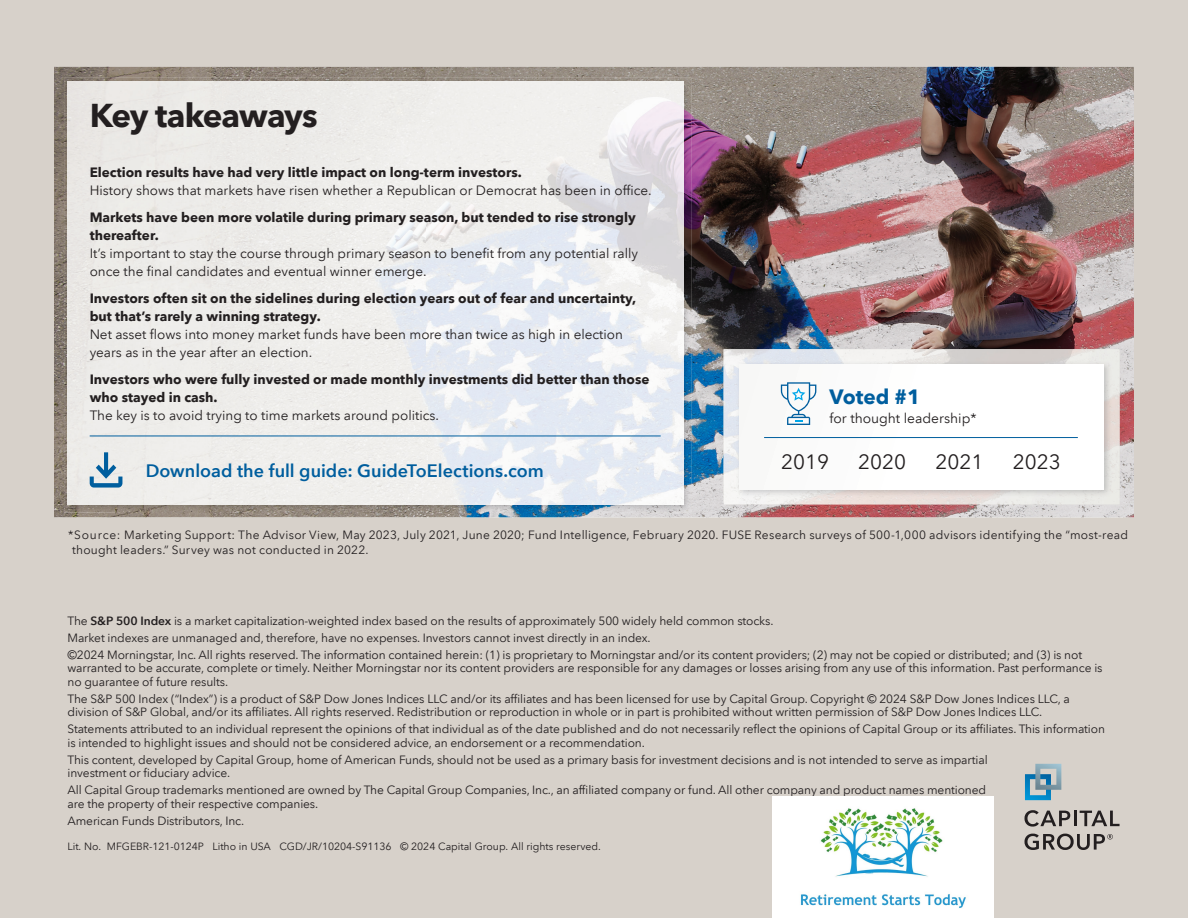
<style>
.page{position:relative;width:1188px;height:918px;background:#d7d1ca}
.page>*{position:absolute;margin:0;border:0;box-sizing:border-box;transform-origin:0 0}
.t1{font:700 33px "Avenir Next LT Com";letter-spacing:-.03em;color:#231f20}
.t2{font:20.7px "Avenir Next LT Com";color:#231f20}
.t3{font:700 20.7px "Avenir Next LT Com";color:#005e9e}
.t4{font:600 18px "Avenir Next LT Com";color:#005e9e}
.t5{font:13.8px "Avenir Next LT Com";color:#231f20}
.t6{font:13.5px/18px "Avenir Next LT Com";color:#231f20}
.t7{font:700 13.5px/18px "Avenir Next LT Com";color:#231f20}
.t8{font:12px/13.5px "Avenir Next LT Com";letter-spacing:-.01em;color:#231f20}
.t9{font:12px/15px "Avenir Next LT Com";letter-spacing:.02em;color:#231f20}
.t10{font:10.5px "Avenir Next LT Com";letter-spacing:-.005em;color:#231f20}
.s1{font-weight:600}
</style>
<div class="page">
<img style="left:54px;top:67px;width:1080px;height:450px">
<img style="left:64px;top:78px;width:627px;height:47px">
<img style="left:64px;top:125px;width:52px;height:388px">
<img style="left:639px;top:125px;width:52px;height:388px">
<img style="left:116px;top:504px;width:523px;height:9px">
<img style="left:68px;top:81px;width:615px;height:423px">
<svg style="left:1024px;top:810px;width:46px;height:17px"></svg>
<hr style="left:1074px;top:811px;width:3px;height:15px;background:#231f20">
<svg style="left:1080px;top:811px;width:40px;height:15px"></svg>
<svg style="left:1024px;top:834px;width:89px;height:16px"></svg>
<svg style="left:1025px;top:764px;width:36px;height:36px"></svg>
<img style="left:724px;top:349px;width:396px;height:155px">
<img style="left:736px;top:361px;width:376px;height:136px">
<div style="left:740px;top:365px;width:364px;height:124px;background:#fff"></div>
<hr style="left:764px;top:437px;width:314px;height:1px;background:#005e9e">
<svg style="left:90px;top:452px;width:32px;height:36px"></svg>
<hr style="left:90px;top:436px;width:571px;height:1px;background:#005e9e">
<svg style="left:781px;top:382px;width:35px;height:43px"></svg>
<img style="left:773px;top:797px;width:221px;height:121px">
<h1 class="t1" style="left:90px;top:95px;width:229px">Key takeaways</h1>
<p class="t7" style="left:90px;top:163px;width:434px">Election results have had very little impact on long-term investors.</p>
<p class="t6" style="left:90px;top:181px;width:564px">History shows that markets have risen whether a Republican or Democrat has been in office.</p>
<p class="t7" style="left:90px;top:208px;width:548px">Markets have been more volatile during primary season, but tended to rise strongly thereafter.</p>
<p class="t6" style="left:90px;top:244px;width:550px">It’s important to stay the course through primary season to benefit from any potential rally once the final candidates and eventual winner emerge.</p>
<p class="t7" style="left:90px;top:289px;width:548px">Investors often sit on the sidelines during election years out of fear and uncertainty, but that’s rarely a winning strategy.</p>
<p class="t6" style="left:90px;top:325px;width:535px">Net asset flows into money market funds have been more than twice as high in election years as in the year after an election.</p>
<p class="t7" style="left:90px;top:370px;width:561px">Investors who were fully invested or made monthly investments did better than those who stayed in cash.</p>
<p class="t6" style="left:90px;top:406px;width:351px">The key is to avoid trying to time markets around politics.</p>
<h3 class="t4" style="left:146px;top:460px;width:400px">Download the full guide: GuideToElections.com</h3>
<h2 class="t3" style="left:829px;top:384px;width:93px">Voted #1</h2>
<p class="t5" style="left:829px;top:409px;width:149px">for thought leadership*</p>
<h2 class="t2" style="left:781px;top:449px;width:50px">2019</h2>
<h2 class="t2" style="left:858px;top:449px;width:50px">2020</h2>
<h2 class="t2" style="left:936px;top:449px;width:50px">2021</h2>
<h2 class="t2" style="left:1013px;top:449px;width:50px">2023</h2>
<p class="t9" style="left:72px;top:528px;width:1058px;text-indent:-4px">*Source: Marketing Support: The Advisor View, May 2023, July 2021, June 2020; Fund Intelligence, February 2020. FUSE Research surveys of 500-1,000 advisors identifying the “most-read thought leaders.” Survey was not conducted in 2022.</p>
<p class="t8" style="left:68px;top:612px;width:1016px;line-height:17px">The <span class="s1">S&amp;P 500 Index</span> is a market capitalization-weighted index based on the results of approximately 500 widely held common stocks.<br>Market indexes are unmanaged and, therefore, have no expenses. Investors cannot invest directly in an index.<br>©2024 Morningstar, Inc. All rights reserved. The information contained herein: (1) is proprietary to Morningstar and/or its content providers; (2) may not be copied or distributed; and (3) is not</p>
<p class="t8" style="left:68px;top:661px;width:1037px">warranted to be accurate, complete or timely. Neither Morningstar nor its content providers are responsible for any damages or losses arising from any use of this information. Past performance is no guarantee of future results.</p>
<p class="t8" style="left:68px;top:692px;width:1004px">The S&amp;P 500 Index (“Index”) is a product of S&amp;P Dow Jones Indices LLC and/or its affiliates and has been licensed for use by Capital Group. Copyright © 2024 S&amp;P Dow Jones Indices LLC, a division of S&amp;P Global, and/or its affiliates. All rights reserved. Redistribution or reproduction in whole or in part is prohibited without written permission of S&amp;P Dow Jones Indices LLC.</p>
<p class="t8" style="left:68px;top:722px;width:1039px">Statements attributed to an individual represent the opinions of that individual as of the date published and do not necessarily reflect the opinions of Capital Group or its affiliates. This information is intended to highlight issues and should not be considered advice, an endorsement or a recommendation.</p>
<p class="t8" style="left:68px;top:753px;width:922px">This content, developed by Capital Group, home of American Funds, should not be used as a primary basis for investment decisions and is not intended to serve as impartial investment or fiduciary advice.</p>
<p class="t8" style="left:68px;top:783px;width:920px">All Capital Group trademarks mentioned are owned by The Capital Group Companies, Inc., an affiliated company or fund. All other company and product names mentioned are the property of their respective companies.</p>
<p class="t8" style="left:68px;top:814px;width:178px">American Funds Distributors, Inc.</p>
<p class="t10" style="left:68px;top:840px;width:535px">Lit. No. MFGEBR-121-0124P Litho in USA CGD/JR/10204-S91136 © 2024 Capital Group. All rights reserved.</p>
</div>
